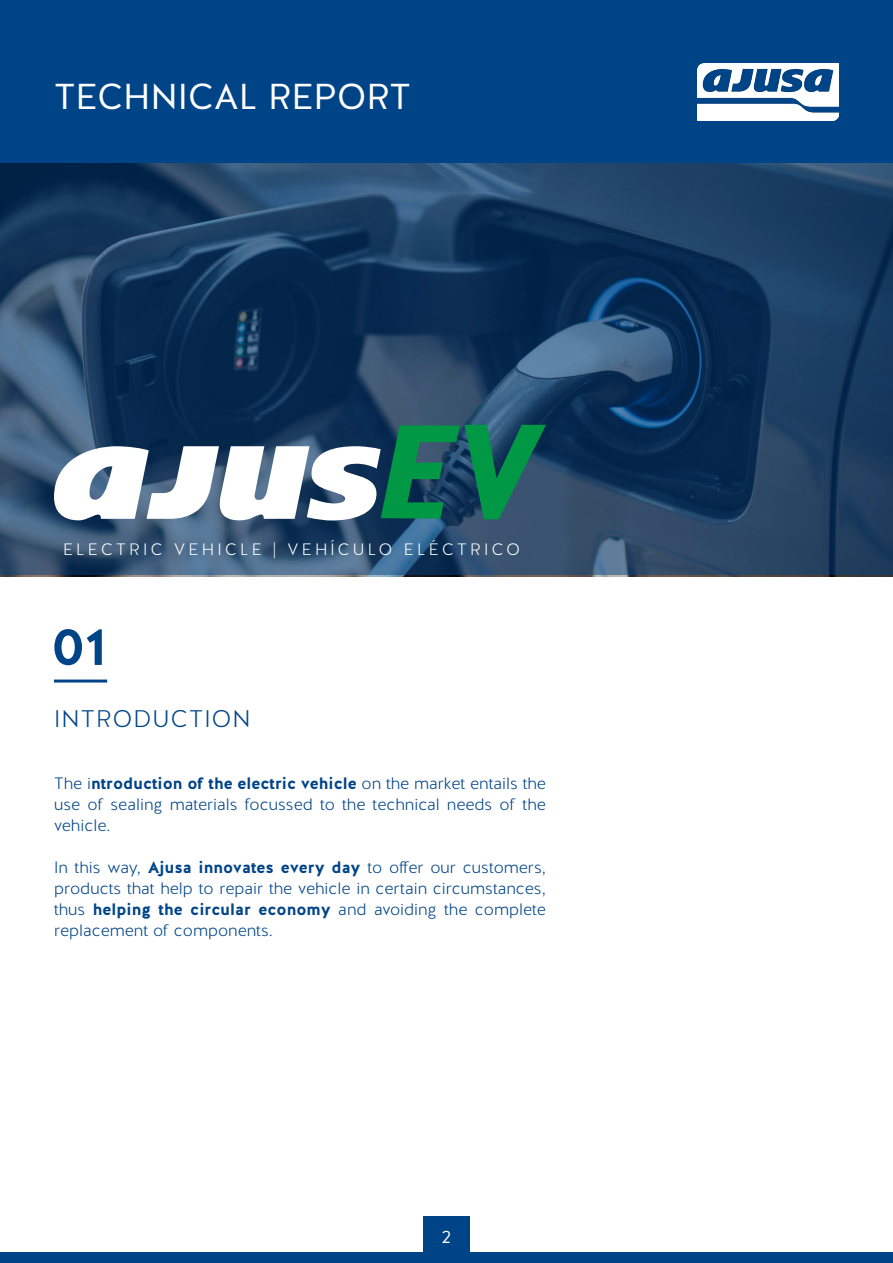
<style>
.page{position:relative;width:893px;height:1263px;background:#fff}
.page>*{position:absolute;margin:0;border:0;box-sizing:border-box;transform-origin:0 0}
.t1{font:700 52.5px "Halis GR";color:#048}
.t2{font:36px "Halis GR";color:#fff}
.t3{font:300 24px "Halis GR";letter-spacing:.05em;color:#048}
.t4{font:18px "Halis GR";color:#fff}
.t5{font:300 16.5px/21px "Halis GR";color:#048;text-align:justify}
.t6{font:300 16.5px "Halis GR";letter-spacing:.2em;color:#fff}
.s1{font-weight:700}
</style>
<div class="page">
<div style="left:0;top:0;width:893px;height:163px;background:#048"></div>
<div style="left:0;top:1252px;width:893px;height:11px;background:#048"></div>
<div style="left:423px;top:1216px;width:47px;height:46px;background:#048"></div>
<img style="left:698px;top:64px;width:141px;height:56px">
<hr style="left:54px;top:679px;width:53px;height:3px;background:#048">
<svg style="left:0;top:163px;width:893px;height:412px;background:#1e3f62"></svg>
<svg style="left:54px;top:425px;width:492px;height:95px"></svg>
<h2 class="t2" style="left:54px;top:73px;width:358px">TECHNICAL REPORT</h2>
<p class="t6" style="left:63px;top:539px;width:458px">ELECTRIC VEHICLE | VEHÍCULO ELÉCTRICO</p>
<h1 class="t1" style="left:51px;top:613px;width:57px">01</h1>
<h3 class="t3" style="left:54px;top:703px;width:198px">INTRODUCTION</h3>
<p class="t5" style="left:54px;top:773px;width:493px">The i<span class="s1">ntroduction of the electric vehicle</span> on the market entails the use of sealing materials focussed to the technical needs of the vehicle.</p>
<p class="t5" style="left:54px;top:857px;width:493px">In this way, <span class="s1">Ajusa innovates every day</span> to offer our customers, products that help to repair the vehicle in certain circumstances, thus <span class="s1">helping the circular economy</span> and avoiding the complete replacement of components.</p>
<p class="t4" style="left:442px;top:1225px;width:11px">2</p>
</div>
